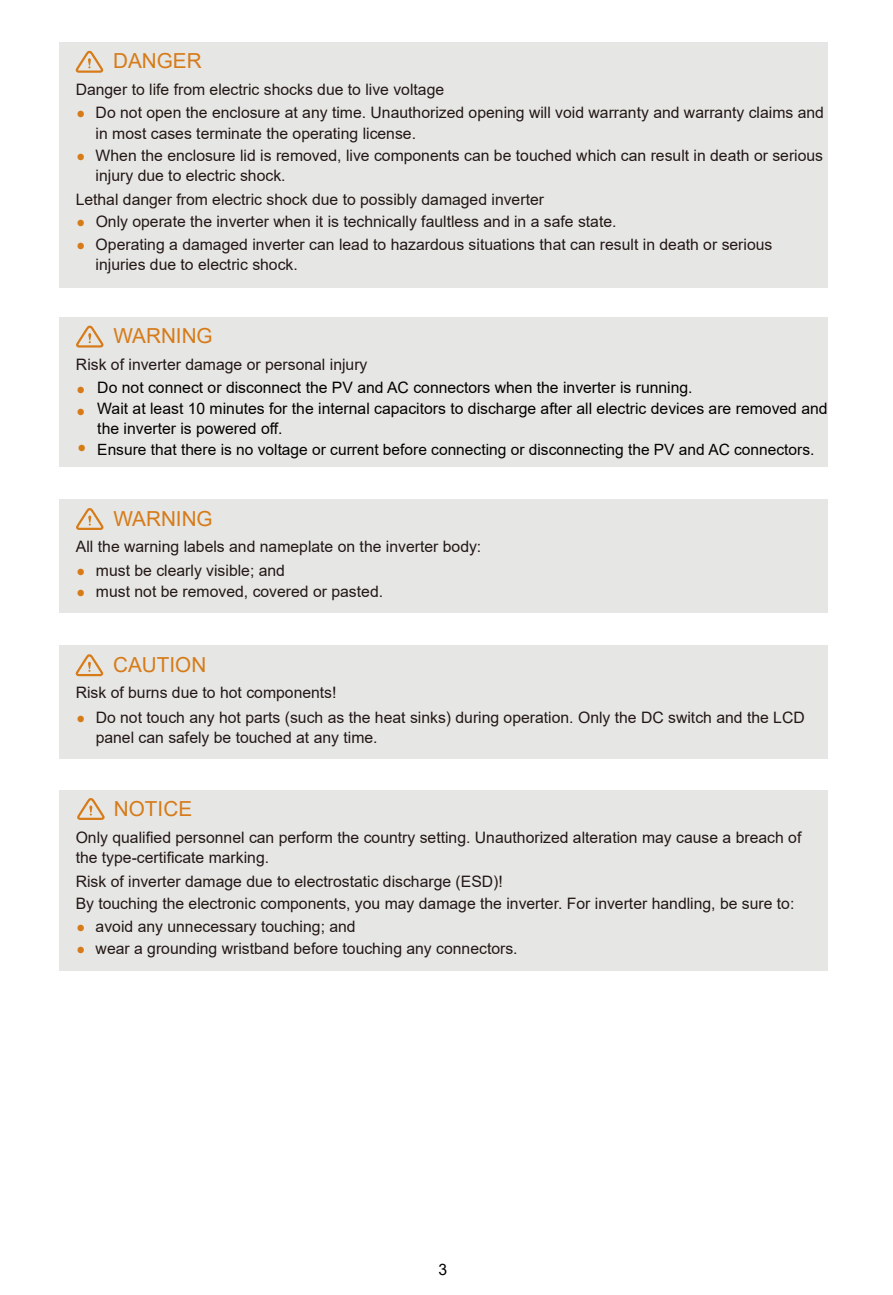
<style>
.page{position:relative;width:893px;height:1295px;background:#fff}
.page>*{position:absolute;margin:0;border:0;box-sizing:border-box;transform-origin:0 0}
.t1{font:21.82px "Wingdings";color:#d67b18}
.t2{font:21.82px "Wingdings";color:#d57c17}
.t3{font:20.7px "Arial";color:#d67b18}
.t4{font:15.75px/20.7px "Arial";color:#231815}
.t5{font:15.75px/20.7px "Arial";color:#040000}
.t6{font:15.53px "Arial";color:#040000}
.s1{color:#d67b18}
.s2{font-size:15.75px}
</style>
<div class="page">
<div style="left:60px;top:317px;width:768px;height:149px;background:#e6e6e5"></div>
<svg style="left:76px;top:325px;width:28px;height:23px"></svg>
<div style="left:60px;top:499px;width:768px;height:114px;background:#e6e6e5"></div>
<svg style="left:76px;top:508px;width:28px;height:22px"></svg>
<div style="left:59px;top:645px;width:769px;height:114px;background:#e6e6e5"></div>
<svg style="left:75px;top:654px;width:29px;height:23px"></svg>
<div style="left:59px;top:790px;width:769px;height:180px;background:#e6e6e5"></div>
<svg style="left:77px;top:798px;width:28px;height:22px"></svg>
<div style="left:59px;top:42px;width:769px;height:246px;background:#e6e6e5"></div>
<svg style="left:75px;top:50px;width:29px;height:23px"></svg>
<h2 class="t3" style="left:113px;top:47px;width:90px">DANGER</h2>
<p class="t4" style="left:76px;top:79px;width:370px">Danger to life from electric shocks due to live voltage</p>
<h1 class="t1" style="left:76px;top:103px;width:12px">•</h1>
<h1 class="t1" style="left:76px;top:145px;width:12px">•</h1>
<p class="t4" style="left:96px;top:102px;width:730px">Do not open the enclosure at any time. Unauthorized opening will void warranty and warranty claims and in most cases terminate the operating license.</p>
<p class="t4" style="left:96px;top:145px;width:729px">When the enclosure lid is removed, live components can be touched which can result in death or serious injury due to electric shock.</p>
<p class="t4" style="left:76px;top:189px;width:470px">Lethal danger from electric shock due to possibly damaged inverter</p>
<p class="t4" style="left:96px;top:210px;width:678px;line-height:22.5px;text-indent:-20px"><span class="s1">•</span> Only operate the inverter when it is technically faultless and in a safe state.<br>Operating a damaged inverter can lead to hazardous situations that can result in death or serious</p>
<p class="t4" style="left:96px;top:254px;width:204px">injuries due to electric shock.</p>
<h1 class="t1" style="left:76px;top:234px;width:12px">•</h1>
<h2 class="t3" style="left:113px;top:322px;width:101px">WARNING</h2>
<p class="t4" style="left:76px;top:354px;width:293px">Risk of inverter damage or personal injury</p>
<h1 class="t2" style="left:77px;top:436px;width:12px">•</h1>
<p class="t5" style="left:97px;top:377px;width:732px">Do not connect or disconnect the PV and AC connectors when the inverter is running.<br>Wait at least 10 minutes for the internal capacitors to discharge after all electric devices are removed and the inverter is powered off.</p>
<p class="t6" style="left:97px;top:439px;width:719px">Ensure that there is no voltage or current before connecting or disconnecting the PV and AC connectors<span class="s2">.</span></p>
<h2 class="t3" style="left:113px;top:504px;width:101px">WARNING</h2>
<p class="t4" style="left:76px;top:536px;width:407px">All the warning labels and nameplate on the inverter body:</p>
<p class="t4" style="left:76px;top:560px;width:211px"><span class="s1">•</span> must be clearly visible; and</p>
<p class="t4" style="left:76px;top:581px;width:309px"><span class="s1">•</span> must not be removed, covered or pasted.</p>
<h2 class="t3" style="left:113px;top:650px;width:95px">CAUTION</h2>
<p class="t4" style="left:96px;top:680px;width:711px;line-height:24.3px;text-indent:-20px">Risk of burns due to hot components!<br>Do not touch any hot parts (such as the heat sinks) during operation. Only the DC switch and the LCD</p>
<p class="t4" style="left:96px;top:727px;width:283px">panel can safely be touched at any time.</p>
<h1 class="t1" style="left:76px;top:707px;width:12px">•</h1>
<h2 class="t3" style="left:114px;top:794px;width:80px">NOTICE</h2>
<p class="t4" style="left:76px;top:827px;width:727px">Only qualified personnel can perform the country setting. Unauthorized alteration may cause a breach of the type-certificate marking.</p>
<p class="t4" style="left:76px;top:870px;width:720px;line-height:22.1px">Risk of inverter damage due to electrostatic discharge (ESD)!<br>By touching the electronic components, you may damage the inverter. For inverter handling, be sure to:</p>
<p class="t4" style="left:76px;top:916px;width:282px"><span class="s1">•</span> avoid any unnecessary touching; and</p>
<p class="t4" style="left:76px;top:938px;width:443px"><span class="s1">•</span> wear a grounding wristband before touching any connectors.</p>
<p class="t5" style="left:439px;top:1259px;width:10px">3</p>
</div>
